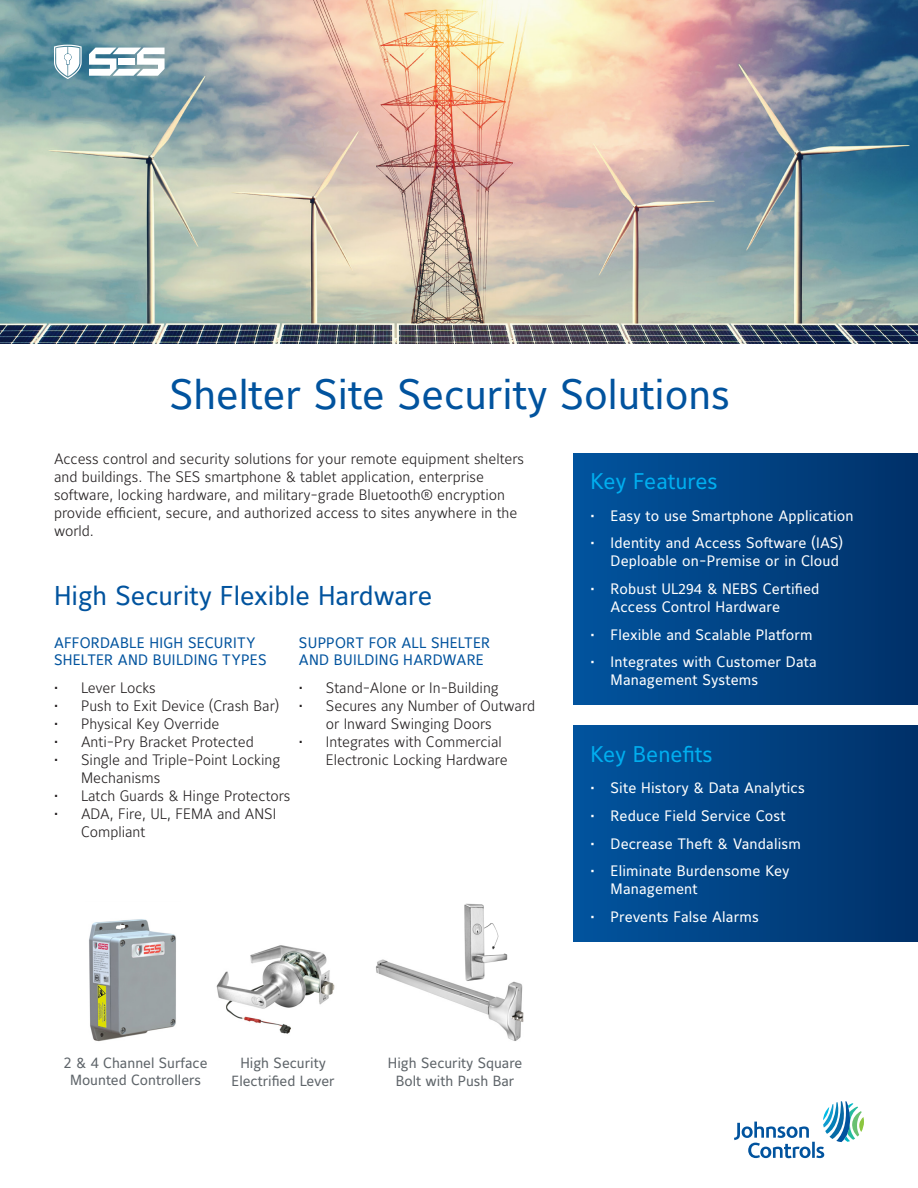
<style>
.page{position:relative;width:918px;height:1188px;background:#fff}
.page>*{position:absolute;margin:0;border:0;box-sizing:border-box;transform-origin:0 0}
.t1{font:42px "Maurea Jci Lf ML";color:#01539e}
.t2{font:27px "Maurea Jci Lf ML";color:#01539e}
.t3{font:22.5px "Maurea Jci Lf ML";color:#00aeef}
.t4{font:300 15px/18px "Maurea Jci Lf ML";color:#231f20}
.t5{font:15px/18px "Maurea Jci Lf ML";letter-spacing:.01em;color:#fff}
.t6{font:15px/16.5px "Maurea Jci Lf ML";letter-spacing:.02em;color:#01539e}
.t7{font:14.55px/17.5px "Maurea Jci Tf ML";color:#5e6469;text-align:center}
</style>
<div class="page">
<img style="left:0;top:0;width:918px;height:343px">
<svg style="left:89px;top:48px;width:76px;height:28px"></svg>
<div style="left:118px;top:58px;width:16px;height:7px;background:#fff"></div>
<svg style="left:54px;top:45px;width:28px;height:34px"></svg>
<div style="left:574px;top:453px;width:344px;height:252px;background:linear-gradient(to right,#01549e,#013169)"></div>
<div style="left:574px;top:725px;width:344px;height:216px;background:linear-gradient(to right,#01549e,#013169)"></div>
<svg style="left:734px;top:1101px;width:130px;height:57px"></svg>
<img style="left:89px;top:919px;width:87px;height:123px">
<img style="left:216px;top:945px;width:119px;height:89px">
<img style="left:375px;top:959px;width:149px;height:82px">
<img style="left:457px;top:903px;width:51px;height:79px">
<p class="t1" style="left:169px;top:369px;width:562px">Shelter Site Security Solutions</p>
<p class="t4" style="left:54px;top:450px;width:472px">Access control and security solutions for your remote equipment shelters and buildings. The SES smartphone &amp; tablet application, enterprise software, locking hardware, and military-grade Bluetooth® encryption provide efficient, secure, and authorized access to sites anywhere in the world.</p>
<p class="t2" style="left:54px;top:580px;width:380px">High Security Flexible Hardware</p>
<p class="t6" style="left:54px;top:635px;width:214px">AFFORDABLE HIGH SECURITY<br>SHELTER AND BUILDING TYPES</p>
<p class="t4" style="left:54px;top:679px;width:103px">• Lever Locks</p>
<p class="t4" style="left:54px;top:697px;width:227px">• Push to Exit Device (Crash Bar)</p>
<p class="t4" style="left:54px;top:715px;width:167px">• Physical Key Override</p>
<p class="t4" style="left:54px;top:733px;width:201px">• Anti-Pry Bracket Protected</p>
<p class="t4" style="left:81px;top:751px;width:201px;text-indent:-27px">• Single and Triple-Point Locking<br>Mechanisms</p>
<p class="t4" style="left:54px;top:787px;width:238px">• Latch Guards &amp; Hinge Protectors</p>
<p class="t4" style="left:81px;top:805px;width:197px;text-indent:-27px">• ADA, Fire, UL, FEMA and ANSI<br>Compliant</p>
<p class="t6" style="left:299px;top:635px;width:193px">SUPPORT FOR ALL SHELTER<br>AND BUILDING HARDWARE</p>
<p class="t4" style="left:299px;top:679px;width:201px">• Stand-Alone or In-Building</p>
<p class="t4" style="left:326px;top:697px;width:211px;text-indent:-27px">• Secures any Number of Outward or Inward Swinging Doors</p>
<p class="t4" style="left:326px;top:733px;width:183px;text-indent:-27px">• Integrates with Commercial<br>Electronic Locking Hardware</p>
<p class="t7" style="left:64px;top:1054px;width:145px">2 &amp; 4 Channel Surface</p>
<p class="t7" style="left:70px;top:1071px;width:133px">Mounted Controllers</p>
<p class="t7" style="left:240px;top:1054px;width:87px">High Security</p>
<p class="t7" style="left:232px;top:1072px;width:105px">Electrified Lever</p>
<p class="t7" style="left:388px;top:1055px;width:136px">High Security Square<br>Bolt with Push Bar</p>
<p class="t3" style="left:590px;top:468px;width:129px">Key Features</p>
<p class="t5" style="left:590px;top:506px;width:265px">• Easy to use Smartphone Application</p>
<p class="t5" style="left:590px;top:534px;width:254px;text-align:right">• Identity and Access Software (IAS)<br>Deploable on-Premise or in Cloud</p>
<p class="t5" style="left:611px;top:580px;width:210px;text-indent:-20px">• Robust UL294 &amp; NEBS Certified<br>Access Control Hardware</p>
<p class="t5" style="left:590px;top:625px;width:224px">• Flexible and Scalable Platform</p>
<p class="t5" style="left:611px;top:653px;width:208px;text-indent:-20px">• Integrates with Customer Data<br>Management Systems</p>
<p class="t3" style="left:590px;top:740px;width:124px">Key Benefits</p>
<p class="t5" style="left:590px;top:779px;width:216px">• Site History &amp; Data Analytics</p>
<p class="t5" style="left:590px;top:807px;width:197px">• Reduce Field Service Cost</p>
<p class="t5" style="left:590px;top:834px;width:212px">• Decrease Theft &amp; Vandalism</p>
<p class="t5" style="left:611px;top:862px;width:180px;text-indent:-20px">• Eliminate Burdensome Key<br>Management</p>
<p class="t5" style="left:590px;top:908px;width:170px">• Prevents False Alarms</p>
</div>
